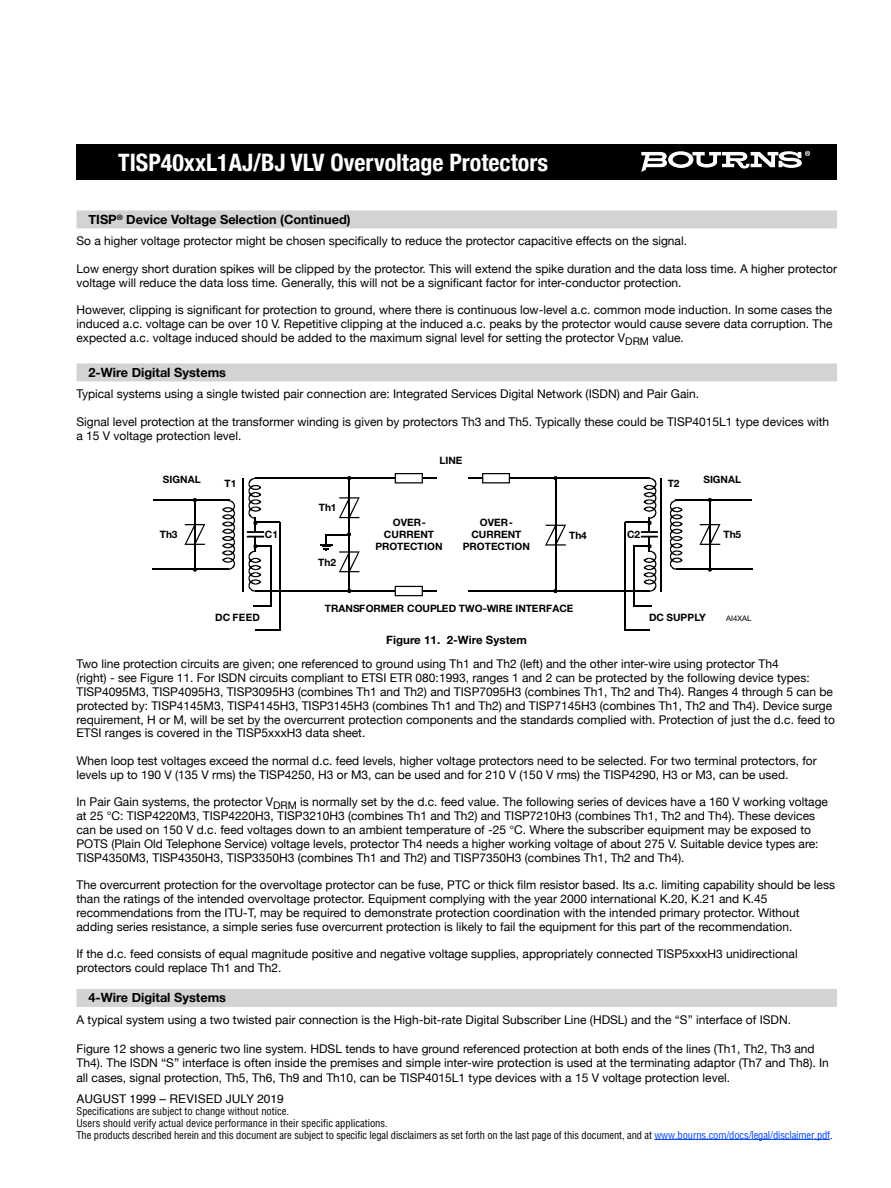
<style>
.page{position:relative;width:891px;height:1188px;background:#fff}
.page>*{position:absolute;margin:0;border:0;box-sizing:border-box;transform-origin:0 0}
.t1{font:700 condensed 24px "Helvetica Neue";color:#fff}
.t2{font:700 12.75px "Helvetica Neue";color:#000}
.t3{font:12px/13.8px "Helvetica Neue";color:#000}
.t4{font:12px "Helvetica";color:#000}
.t5{font:700 11.55px "Helvetica Neue";letter-spacing:.005em;color:#000}
.t6{font:condensed 10.5px/12px "Helvetica";letter-spacing:-.01em;color:#000}
.t7{font:700 10.2px/11.9px "Helvetica Neue";letter-spacing:.005em;color:#000;text-align:center}
.t8{font:7.65px "Helvetica Neue";letter-spacing:.015em;color:#000}
.s1{color:#0042f4}
</style>
<div class="page">
<div style="left:76px;top:144px;width:761px;height:36px;background:#000"></div>
<hr style="left:555px;top:479px;width:1px;height:113px;background:#000">
<hr style="left:661px;top:478px;width:1px;height:113px;background:#000">
<hr style="left:625px;top:522px;width:1px;height:108px;background:#000">
<hr style="left:633px;top:546px;width:1px;height:61px;background:#000">
<svg style="left:626px;top:629px;width:24px;height:1px"></svg>
<svg style="left:634px;top:605px;width:18px;height:2px"></svg>
<hr style="left:675px;top:500px;width:77px;height:1px;background:#000">
<hr style="left:676px;top:569px;width:76px;height:1px;background:#000">
<hr style="left:468px;top:478px;width:182px;height:1px;background:#000">
<hr style="left:468px;top:590px;width:182px;height:2px;background:#000">
<hr style="left:709px;top:500px;width:1px;height:70px;background:#000">
<svg style="left:699px;top:524px;width:22px;height:21px"></svg>
<svg style="left:708px;top:567px;width:4px;height:5px"></svg>
<svg style="left:545px;top:525px;width:21px;height:21px"></svg>
<svg style="left:670px;top:500px;width:13px;height:70px"></svg>
<svg style="left:625px;top:478px;width:33px;height:114px"></svg>
<svg style="left:482px;top:473px;width:28px;height:10px"></svg>
<hr style="left:348px;top:479px;width:2px;height:113px;background:#000">
<hr style="left:243px;top:478px;width:1px;height:113px;background:#000">
<hr style="left:279px;top:522px;width:1px;height:108px;background:#000">
<hr style="left:271px;top:546px;width:1px;height:61px;background:#000">
<svg style="left:255px;top:629px;width:24px;height:1px"></svg>
<svg style="left:253px;top:605px;width:18px;height:2px"></svg>
<hr style="left:153px;top:500px;width:76px;height:1px;background:#000">
<hr style="left:153px;top:569px;width:76px;height:1px;background:#000">
<hr style="left:255px;top:478px;width:182px;height:1px;background:#000">
<hr style="left:255px;top:590px;width:182px;height:2px;background:#000">
<svg style="left:320px;top:532px;width:40px;height:40px"></svg>
<hr style="left:194px;top:500px;width:1px;height:70px;background:#000">
<svg style="left:184px;top:524px;width:21px;height:21px"></svg>
<svg style="left:193px;top:567px;width:4px;height:5px"></svg>
<svg style="left:339px;top:497px;width:21px;height:21px"></svg>
<svg style="left:222px;top:500px;width:13px;height:70px"></svg>
<svg style="left:247px;top:478px;width:33px;height:114px"></svg>
<svg style="left:395px;top:473px;width:28px;height:10px"></svg>
<svg style="left:395px;top:586px;width:28px;height:10px"></svg>
<svg style="left:641px;top:151px;width:169px;height:21px"></svg>
<div style="left:76px;top:210px;width:761px;height:18px;background:#d1d3d4"></div>
<div style="left:76px;top:363px;width:761px;height:18px;background:#d1d3d4"></div>
<div style="left:76px;top:989px;width:761px;height:18px;background:#d1d3d4"></div>
<hr style="left:654px;top:1139px;width:176px;height:1px;background:#0042f4">
<h1 class="t1" style="left:118px;top:142px;width:431px">TISP40xxL1AJ/BJ VLV Overvoltage Protectors</h1>
<p class="t2" style="left:88px;top:209px;width:264px">TISP<sup>®</sup> Device Voltage Selection (Continued)</p>
<p class="t3" style="left:76px;top:235px;width:612px">So a higher voltage protector might be chosen specifically to reduce the protector capacitive effects on the signal.</p>
<p class="t3" style="left:76px;top:263px;width:762px">Low energy short duration spikes will be clipped by the protector. This will extend the spike duration and the data loss time. A higher protector voltage will reduce the data loss time. Generally, this will not be a significant factor for inter-conductor protection.</p>
<p class="t3" style="left:76px;top:304px;width:758px;text-align:justify">However, clipping is significant for protection to ground, where there is continuous low-level a.c. common mode induction. In some cases the induced a.c. voltage can be over 10 V. Repetitive clipping at the induced a.c. peaks by the protector would cause severe data corruption. The expected a.c. voltage induced should be added to the maximum signal level for setting the protector V<sub>DRM</sub> value.</p>
<p class="t2" style="left:88px;top:362px;width:139px">2-Wire Digital Systems</p>
<p class="t3" style="left:76px;top:388px;width:624px">Typical systems using a single twisted pair connection are: Integrated Services Digital Network (ISDN) and Pair Gain.</p>
<p class="t3" style="left:76px;top:416px;width:754px">Signal level protection at the transformer winding is given by protectors Th3 and Th5. Typically these could be TISP4015L1 type devices with a 15 V voltage protection level.</p>
<p class="t7" style="left:163px;top:474px;width:39px">SIGNAL</p>
<p class="t7" style="left:160px;top:529px;width:19px">Th3</p>
<p class="t7" style="left:225px;top:478px;width:13px">T1</p>
<p class="t7" style="left:265px;top:529px;width:15px">C1</p>
<p class="t7" style="left:215px;top:612px;width:46px">DC FEED</p>
<p class="t7" style="left:319px;top:502px;width:19px">Th1</p>
<p class="t7" style="left:318px;top:556px;width:19px">Th2</p>
<p class="t7" style="left:439px;top:454px;width:24px">LINE</p>
<p class="t7" style="left:375px;top:517px;width:69px">OVER-<br>CURRENT<br>PROTECTION</p>
<p class="t7" style="left:463px;top:517px;width:69px">OVER-<br>CURRENT<br>PROTECTION</p>
<p class="t7" style="left:668px;top:478px;width:13px">T2</p>
<p class="t7" style="left:703px;top:474px;width:39px">SIGNAL</p>
<p class="t7" style="left:569px;top:530px;width:19px">Th4</p>
<p class="t7" style="left:627px;top:529px;width:15px">C2</p>
<p class="t7" style="left:724px;top:529px;width:19px">Th5</p>
<p class="t7" style="left:325px;top:603px;width:250px">TRANSFORMER COUPLED TWO-WIRE INTERFACE</p>
<p class="t5" style="left:386px;top:631px;width:142px">Figure 11. 2-Wire System</p>
<p class="t7" style="left:649px;top:612px;width:59px">DC SUPPLY</p>
<p class="t8" style="left:726px;top:613px;width:27px">AI4XAL</p>
<p class="t3" style="left:76px;top:658px;width:760px">Two line protection circuits are given; one referenced to ground using Th1 and Th2 (left) and the other inter-wire using protector Th4<br>(right) - see Figure 11. For ISDN circuits compliant to ETSI ETR 080:1993, ranges 1 and 2 can be protected by the following device types:<br>TISP4095M3, TISP4095H3, TISP3095H3 (combines Th1 and Th2) and TISP7095H3 (combines Th1, Th2 and Th4). Ranges 4 through 5 can be protected by: TISP4145M3, TISP4145H3, TISP3145H3 (combines Th1 and Th2) and TISP7145H3 (combines Th1, Th2 and Th4). Device surge requirement, H or M, will be set by the overcurrent protection components and the standards complied with. Protection of just the d.c. feed to ETSI ranges is covered in the TISP5xxxH3 data sheet.</p>
<p class="t3" style="left:76px;top:755px;width:742px">When loop test voltages exceed the normal d.c. feed levels, higher voltage protectors need to be selected. For two terminal protectors, for levels up to 190 V (135 V rms) the TISP4250, H3 or M3, can be used and for 210 V (150 V rms) the TISP4290, H3 or M3, can be used.</p>
<p class="t3" style="left:76px;top:796px;width:753px">In Pair Gain systems, the protector V<sub>DRM</sub> is normally set by the d.c. feed value. The following series of devices have a 160 V working voltage at 25 °C: TISP4220M3, TISP4220H3, TISP3210H3 (combines Th1 and Th2) and TISP7210H3 (combines Th1, Th2 and Th4). These devices can be used on 150 V d.c. feed voltages down to an ambient temperature of -25 °C. Where the subscriber equipment may be exposed to POTS (Plain Old Telephone Service) voltage levels, protector Th4 needs a higher working voltage of about 275 V. Suitable device types are:<br>TISP4350M3, TISP4350H3, TISP3350H3 (combines Th1 and Th2) and TISP7350H3 (combines Th1, Th2 and Th4).</p>
<p class="t3" style="left:77px;top:879px;width:760px">The overcurrent protection for the overvoltage protector can be fuse, PTC or thick film resistor based. Its a.c. limiting capability should be less than the ratings of the intended overvoltage protector. Equipment complying with the year 2000 international K.20, K.21 and K.45 recommendations from the ITU-T, may be required to demonstrate protection coordination with the intended primary protector. Without adding series resistance, a simple series fuse overcurrent protection is likely to fail the equipment for this part of the recommendation.</p>
<p class="t3" style="left:77px;top:948px;width:723px">If the d.c. feed consists of equal magnitude positive and negative voltage supplies, appropriately connected TISP5xxxH3 unidirectional protectors could replace Th1 and Th2.</p>
<p class="t2" style="left:88px;top:988px;width:139px">4-Wire Digital Systems</p>
<p class="t3" style="left:76px;top:1013px;width:716px">A typical system using a two twisted pair connection is the High-bit-rate Digital Subscriber Line (HDSL) and the “S” interface of ISDN.</p>
<p class="t3" style="left:76px;top:1042px;width:754px;line-height:14.4px">Figure 12 shows a generic two line system. HDSL tends to have ground referenced protection at both ends of the lines (Th1, Th2, Th3 and<br>Th4). The ISDN “S” interface is often inside the premises and simple inter-wire protection is used at the terminating adaptor (Th7 and Th8). In all cases, signal protection, Th5, Th6, Th9 and Th10, can be TISP4015L1 type devices with a 15 V voltage protection level.</p>
<p class="t4" style="left:76px;top:1089px;width:209px">AUGUST 1999 – REVISED JULY 2019</p>
<p class="t6" style="left:76px;top:1104px;width:758px">Specifications are subject to change without notice.<br>Users should verify actual device performance in their specific applications.<br>The products described herein and this document are subject to specific legal disclaimers as set forth on the last page of this document, and at <span class="s1">www.bourns.com/docs/legal/disclaimer.pdf</span>.</p>
</div>
